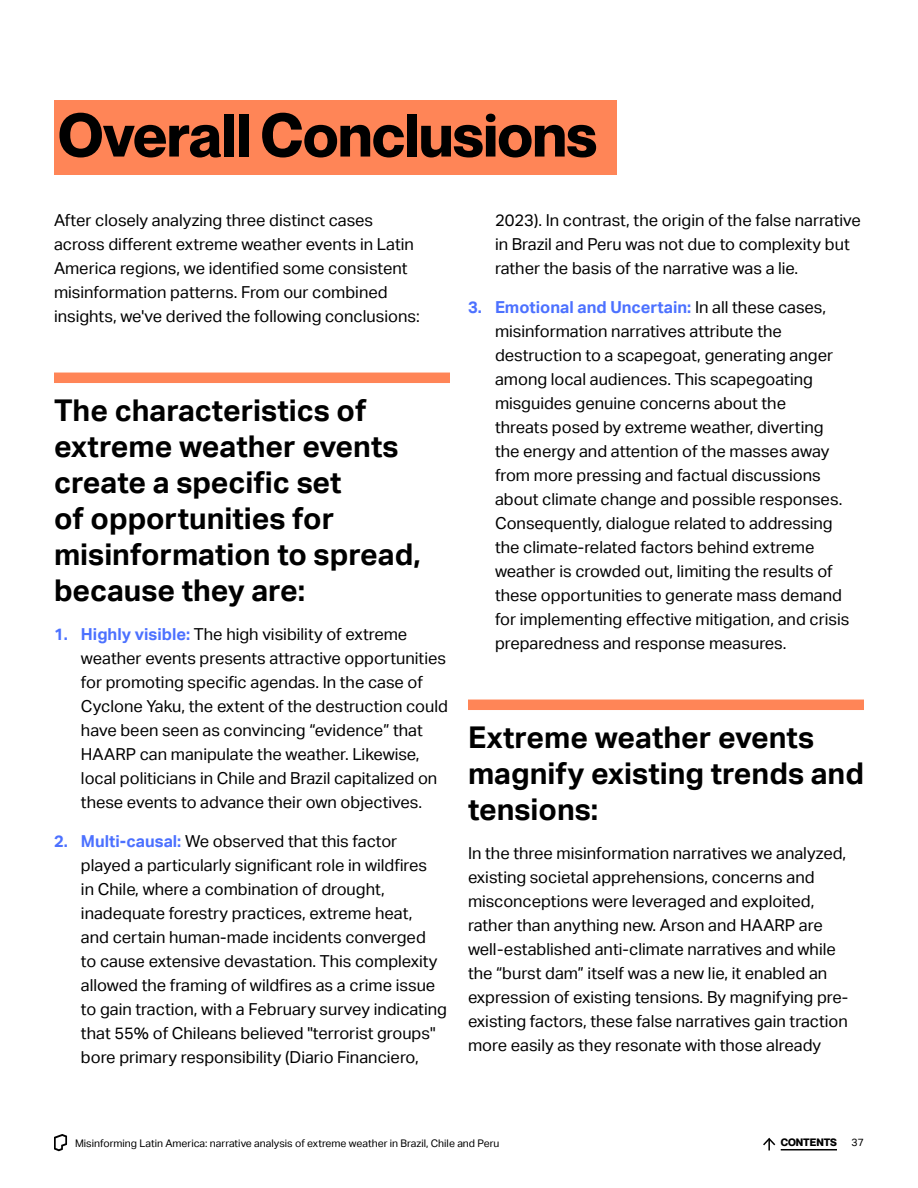
<style>
.page{position:relative;width:918px;height:1188px;background:#fff}
.page>*{position:absolute;margin:0;border:0;box-sizing:border-box;transform-origin:0 0}
.t1{font:700 60px "Neue Montreal";color:#000}
.t2{font:700 30px/36px "Aktiv Grotesk";color:#000}
.t3{font:16.5px/24px "Aktiv Grotesk";color:#000}
.t4{font:10.5px "Aktiv Grotesk";color:#000}
.t5{font:700 10.5px "Neue Montreal";color:#000}
.s1{font-weight:700;color:#4c71ff}
</style>
<div class="page">
<hr style="left:781px;top:1149px;width:56px;height:1px;background:#000">
<svg style="left:54px;top:1134px;width:13px;height:17px"></svg>
<svg style="left:763px;top:1137px;width:13px;height:13px"></svg>
<div style="left:54px;top:100px;width:562px;height:75px;background:#ff8557"></div>
<div style="left:54px;top:373px;width:396px;height:10px;background:#ff8557"></div>
<div style="left:468px;top:700px;width:396px;height:10px;background:#ff8557"></div>
<h1 class="t1" style="left:58px;top:98px;width:540px">Overall Conclusions</h1>
<p class="t3" style="left:54px;top:208px;width:367px">After closely analyzing three distinct cases across different extreme weather events in Latin America regions, we identified some consistent misinformation patterns. From our combined insights, we've derived the following conclusions:</p>
<h2 class="t2" style="left:54px;top:392px;width:368px">The characteristics of extreme weather events create a specific set<br>of opportunities for misinformation to spread, because they are:</h2>
<p class="t3" style="left:81px;top:622px;width:368px;text-indent:-27px"><span class="s1">1. Highly visible:</span> The high visibility of extreme weather events presents attractive opportunities for promoting specific agendas. In the case of Cyclone Yaku, the extent of the destruction could have been seen as convincing “evidence” that HAARP can manipulate the weather. Likewise, local politicians in Chile and Brazil capitalized on these events to advance their own objectives.</p>
<p class="t3" style="left:81px;top:829px;width:367px;text-indent:-27px"><span class="s1">2. Multi-causal:</span> We observed that this factor played a particularly significant role in wildfires<br>in Chile, where a combination of drought, inadequate forestry practices, extreme heat,<br>and certain human-made incidents converged<br>to cause extensive devastation. This complexity allowed the framing of wildfires as a crime issue to gain traction, with a February survey indicating that 55% of Chileans believed "terrorist groups" bore primary responsibility (Diario Financiero,</p>
<p class="t3" style="left:495px;top:208px;width:367px">2023). In contrast, the origin of the false narrative in Brazil and Peru was not due to complexity but rather the basis of the narrative was a lie.</p>
<p class="t3" style="left:495px;top:295px;width:356px;text-indent:-27px"><span class="s1">3. Emotional and Uncertain:</span> In all these cases, misinformation narratives attribute the destruction to a scapegoat, generating anger among local audiences. This scapegoating misguides genuine concerns about the<br>threats posed by extreme weather, diverting the energy and attention of the masses away from more pressing and factual discussions about climate change and possible responses.<br>Consequently, dialogue related to addressing the climate-related factors behind extreme weather is crowded out, limiting the results of these opportunities to generate mass demand for implementing effective mitigation, and crisis preparedness and response measures.</p>
<h2 class="t2" style="left:468px;top:719px;width:397px">Extreme weather events magnify existing trends and tensions:</h2>
<p class="t3" style="left:468px;top:841px;width:382px">In the three misinformation narratives we analyzed, existing societal apprehensions, concerns and misconceptions were leveraged and exploited, rather than anything new. Arson and HAARP are well-established anti-climate narratives and while the “burst dam” itself was a new lie, it enabled an expression of existing tensions. By magnifying pre&shy;existing factors, these false narratives gain traction more easily as they resonate with those already</p>
<p class="t4" style="left:75px;top:1137px;width:426px">Misinforming Latin America: narrative analysis of extreme weather in Brazil, Chile and Peru</p>
<p class="t5" style="left:781px;top:1136px;width:58px">CONTENTS</p>
<p class="t4" style="left:852px;top:1137px;width:14px">37</p>
</div>
